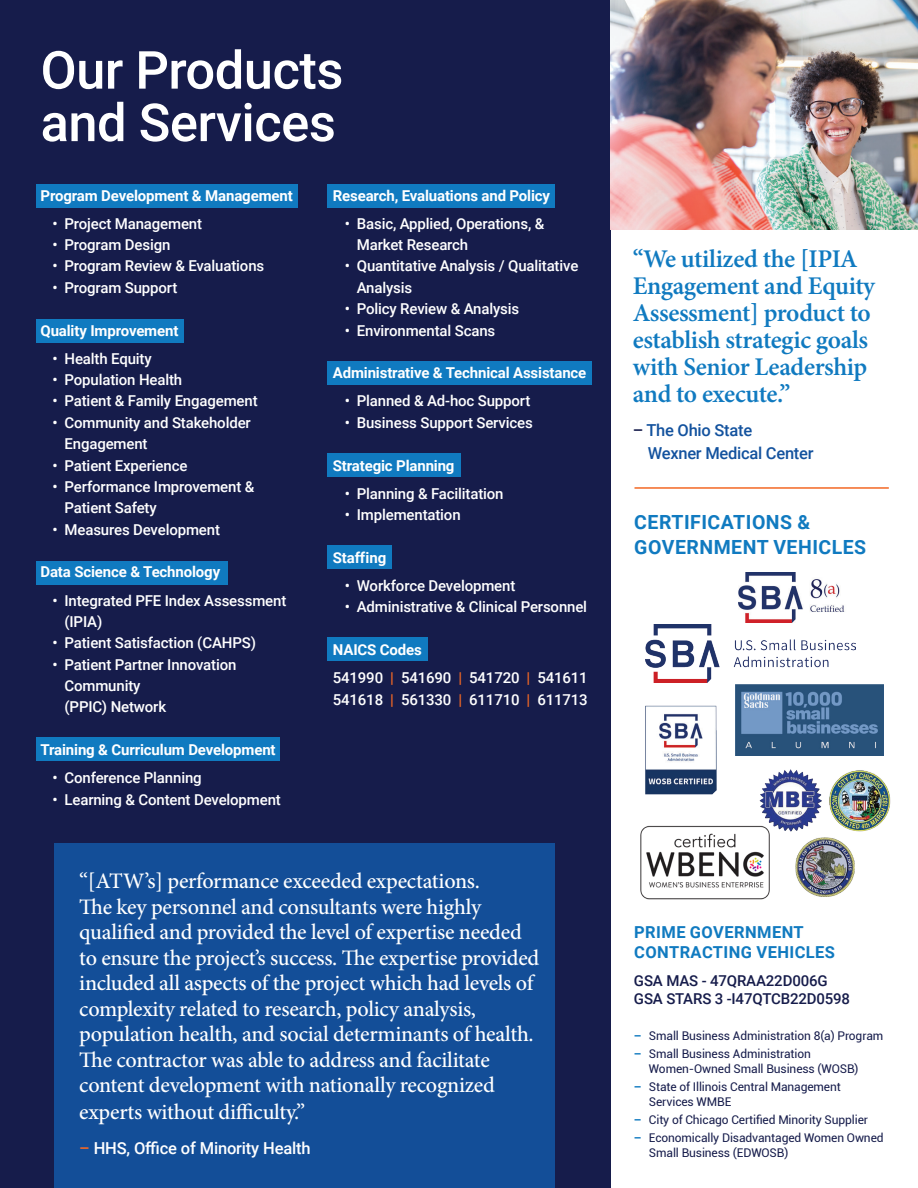
<style>
.page{position:relative;width:918px;height:1188px;background:#fff}
.page>*{position:absolute;margin:0;border:0;box-sizing:border-box;transform-origin:0 0}
.subhead{font:500 52.5px/52.5px "Roboto";letter-spacing:-.01em;color:#fff}
.body_copy-Minion{font:600 25.5px/27px "Minion Pro";letter-spacing:-.015em;color:#107ac0}
.body_copy-Minion-2{font:500 22.2px/25.5px "Minion Pro";letter-spacing:-.015em;color:#fff}
.body_copy-Minion-3{font:700 19.5px "Roboto";letter-spacing:.025em;color:#107ac0}
.body_copy-Minion-4{font:700 16.5px "Roboto";letter-spacing:.025em;color:#107ac0}
.body_copy-Minion-5{font:500 16.5px "Roboto";letter-spacing:-.015em;color:#13529e}
.body_copy-Minion-6{font:500 16.5px "Roboto";letter-spacing:-.01em;color:#fff}
.body_copy-Minion-7{font:500 15px/21.3px "Roboto";letter-spacing:-.01em;color:#fff}
.body_copy-Minion-8{font:700 15px "Roboto";letter-spacing:-.01em;color:#fff}
.body_copy-Minion-9{font:500 15px "Roboto";letter-spacing:-.01em;color:#161c4b}
.body_copy-Minion-10{font:12px "Roboto";letter-spacing:-.01em;color:#161c4b}
.s1{color:#f36824}
.s2{color:#161c4b}
.s3{font-weight:700;color:#107ac0}
</style>
<div class="page">
<div style="left:0;top:0;width:610px;height:1188px;background:#161c4b"></div>
<div style="left:36px;top:184px;width:262px;height:23px;background:#107ac0"></div>
<div style="left:327px;top:184px;width:228px;height:23px;background:#107ac0"></div>
<div style="left:327px;top:361px;width:265px;height:24px;background:#107ac0"></div>
<div style="left:327px;top:453px;width:134px;height:23px;background:#107ac0"></div>
<div style="left:327px;top:546px;width:65px;height:23px;background:#107ac0"></div>
<div style="left:327px;top:637px;width:101px;height:23px;background:#107ac0"></div>
<div style="left:36px;top:319px;width:148px;height:23px;background:#107ac0"></div>
<div style="left:36px;top:561px;width:192px;height:24px;background:#107ac0"></div>
<div style="left:36px;top:738px;width:244px;height:23px;background:#107ac0"></div>
<img style="left:610px;top:0;width:308px;height:230px">
<img style="left:646px;top:625px;width:210px;height:57px">
<img style="left:645px;top:705px;width:72px;height:90px">
<img style="left:735px;top:685px;width:149px;height:70px">
<img style="left:640px;top:825px;width:130px;height:75px">
<img style="left:828px;top:769px;width:63px;height:62px;border-radius:31px">
<img style="left:795px;top:837px;width:60px;height:60px">
<img style="left:759px;top:769px;width:63px;height:62px;border-radius:31px">
<div style="left:54px;top:843px;width:500px;height:345px;background:#13529e"></div>
<hr style="left:634px;top:487px;width:255px;height:2px;background:#f36824">
<img style="left:738px;top:573px;width:107px;height:49px">
<p class="subhead" style="left:40px;top:42px;width:304px">Our Products and Services</p>
<p class="body_copy-Minion-8" style="left:40px;top:185px;width:254px">Program Development &amp; Management</p>
<p class="body_copy-Minion-7" style="left:52px;top:212px;width:151px">• Project Management</p>
<p class="body_copy-Minion-7" style="left:52px;top:234px;width:119px">• Program Design</p>
<p class="body_copy-Minion-7" style="left:52px;top:255px;width:213px">• Program Review &amp; Evaluations</p>
<p class="body_copy-Minion-7" style="left:52px;top:276px;width:126px">• Program Support</p>
<p class="body_copy-Minion-8" style="left:40px;top:320px;width:139px">Quality Improvement</p>
<p class="body_copy-Minion-7" style="left:52px;top:347px;width:101px">• Health Equity</p>
<p class="body_copy-Minion-7" style="left:52px;top:369px;width:131px">• Population Health</p>
<p class="body_copy-Minion-7" style="left:52px;top:390px;width:207px">• Patient &amp; Family Engagement</p>
<p class="body_copy-Minion-7" style="left:64px;top:411px;width:188px;text-indent:-12px">• Community and Stakeholder<br>Engagement</p>
<p class="body_copy-Minion-7" style="left:52px;top:454px;width:136px">• Patient Experience</p>
<p class="body_copy-Minion-7" style="left:64px;top:475px;width:191px;text-indent:-12px">• Performance Improvement &amp;<br>Patient Safety</p>
<p class="body_copy-Minion-7" style="left:52px;top:518px;width:169px">• Measures Development</p>
<p class="body_copy-Minion-8" style="left:40px;top:562px;width:181px">Data Science &amp; Technology</p>
<p class="body_copy-Minion-7" style="left:64px;top:589px;width:223px;text-indent:-12px">• Integrated PFE Index Assessment (IPIA)</p>
<p class="body_copy-Minion-7" style="left:52px;top:632px;width:205px">• Patient Satisfaction (CAHPS)</p>
<p class="body_copy-Minion-7" style="left:64px;top:653px;width:173px;text-indent:-12px">• Patient Partner Innovation<br>Community<br>(PPIC) Network</p>
<p class="body_copy-Minion-8" style="left:40px;top:739px;width:237px">Training &amp; Curriculum Development</p>
<p class="body_copy-Minion-7" style="left:52px;top:767px;width:151px">• Conference Planning</p>
<p class="body_copy-Minion-7" style="left:52px;top:788px;width:230px">• Learning &amp; Content Development</p>
<p class="body_copy-Minion-8" style="left:333px;top:185px;width:219px">Research, Evaluations and Policy</p>
<p class="body_copy-Minion-7" style="left:357px;top:212px;width:189px;text-indent:-12px">• Basic, Applied, Operations, &amp;<br>Market Research</p>
<p class="body_copy-Minion-7" style="left:357px;top:255px;width:223px;text-indent:-12px">• Quantitative Analysis / Qualitative<br>Analysis</p>
<p class="body_copy-Minion-7" style="left:345px;top:298px;width:176px">• Policy Review &amp; Analysis</p>
<p class="body_copy-Minion-7" style="left:345px;top:319px;width:152px">• Environmental Scans</p>
<p class="body_copy-Minion-8" style="left:333px;top:363px;width:255px">Administrative &amp; Technical Assistance</p>
<p class="body_copy-Minion-7" style="left:345px;top:390px;width:187px">• Planned &amp; Ad-hoc Support</p>
<p class="body_copy-Minion-7" style="left:345px;top:411px;width:189px">• Business Support Services</p>
<p class="body_copy-Minion-8" style="left:333px;top:455px;width:123px">Strategic Planning</p>
<p class="body_copy-Minion-7" style="left:345px;top:482px;width:160px">• Planning &amp; Facilitation</p>
<p class="body_copy-Minion-7" style="left:345px;top:504px;width:117px">• Implementation</p>
<p class="body_copy-Minion-8" style="left:333px;top:547px;width:55px">Staffing</p>
<p class="body_copy-Minion-7" style="left:345px;top:574px;width:172px">• Workforce Development</p>
<p class="body_copy-Minion-7" style="left:345px;top:596px;width:244px">• Administrative &amp; Clinical Personnel</p>
<p class="body_copy-Minion-8" style="left:333px;top:639px;width:91px">NAICS Codes</p>
<p class="body_copy-Minion-7" style="left:333px;top:667px;width:256px">541990 <span class="s1">|</span> 541690 <span class="s1">|</span> 541720 <span class="s1">|</span> 541611<br>541618 <span class="s1">|</span> 561330 <span class="s1">|</span> 611710 <span class="s1">|</span> 611713</p>
<p class="body_copy-Minion-2" style="left:79px;top:868px;width:402px">“[ATW’s] performance exceeded expectations.</p>
<p class="body_copy-Minion-2" style="left:79px;top:894px;width:404px">The key personnel and consultants were highly</p>
<p class="body_copy-Minion-2" style="left:79px;top:919px;width:462px">qualified and provided the level of expertise needed to ensure the project’s success. The expertise provided included all aspects of the project which had levels of complexity related to research, policy analysis,</p>
<p class="body_copy-Minion-2" style="left:79px;top:1021px;width:456px">population health, and social determinants of health.<br>The contractor was able to address and facilitate</p>
<p class="body_copy-Minion-2" style="left:79px;top:1072px;width:417px;line-height:27px">content development with nationally recognized experts without difficulty.”</p>
<p class="body_copy-Minion-6" style="left:79px;top:1136px;width:233px"><span class="s1">–</span> HHS, Office of Minority Health</p>
<p class="body_copy-Minion" style="left:633px;top:245px;width:244px">“We utilized the [IPIA<br>Engagement and Equity<br>Assessment] product to establish strategic goals with Senior Leadership and to execute.”</p>
<p class="body_copy-Minion-5" style="left:633px;top:419px;width:121px"><span class="s2">–</span> The Ohio State</p>
<p class="body_copy-Minion-5" style="left:648px;top:441px;width:167px">Wexner Medical Center</p>
<p class="body_copy-Minion-3" style="left:634px;top:509px;width:177px">CERTIFICATIONS &amp;</p>
<p class="body_copy-Minion-3" style="left:634px;top:533px;width:233px">GOVERNMENT VEHICLES</p>
<p class="body_copy-Minion-4" style="left:634px;top:921px;width:171px">PRIME GOVERNMENT</p>
<p class="body_copy-Minion-4" style="left:634px;top:941px;width:202px">CONTRACTING VEHICLES</p>
<p class="body_copy-Minion-9" style="left:634px;top:970px;width:195px">GSA MAS - 47QRAA22D006G</p>
<p class="body_copy-Minion-9" style="left:634px;top:988px;width:218px">GSA STARS 3 -I47QTCB22D0598</p>
<p class="body_copy-Minion-10" style="left:634px;top:1027px;width:251px"><span class="s3">–</span> Small Business Administration 8(a) Program</p>
<p class="body_copy-Minion-10" style="left:634px;top:1045px;width:179px"><span class="s3">–</span> Small Business Administration</p>
<p class="body_copy-Minion-10" style="left:649px;top:1060px;width:211px">Women-Owned Small Business (WOSB)</p>
<p class="body_copy-Minion-10" style="left:634px;top:1078px;width:208px"><span class="s3">–</span> State of Illinois Central Management</p>
<p class="body_copy-Minion-10" style="left:649px;top:1093px;width:84px">Services WMBE</p>
<p class="body_copy-Minion-10" style="left:634px;top:1111px;width:236px"><span class="s3">–</span> City of Chicago Certified Minority Supplier</p>
<p class="body_copy-Minion-10" style="left:634px;top:1129px;width:251px"><span class="s3">–</span> Economically Disadvantaged Women Owned</p>
<p class="body_copy-Minion-10" style="left:649px;top:1144px;width:141px">Small Business (EDWOSB)</p>
</div>
